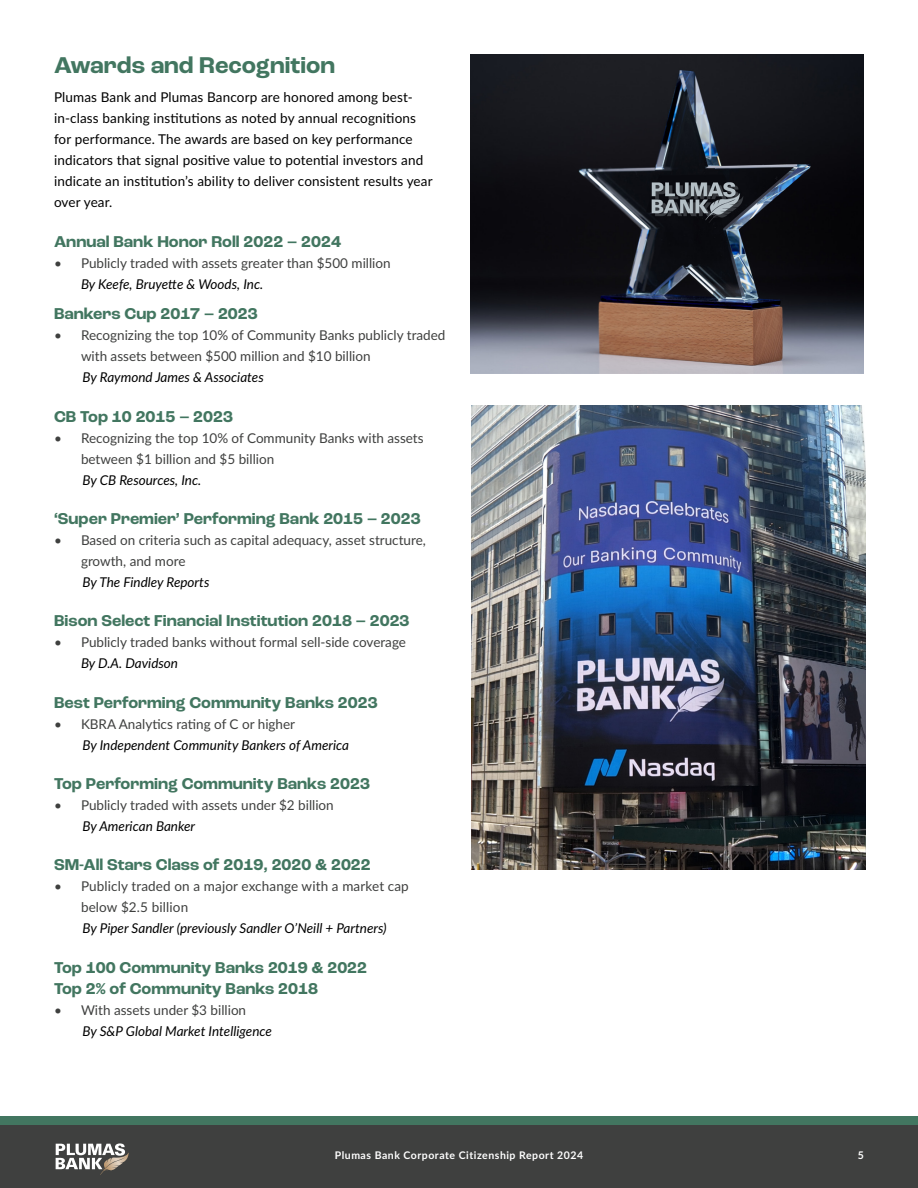
<style>
.page{position:relative;width:918px;height:1188px;background:#fff}
.page>*{position:absolute;margin:0;border:0;box-sizing:border-box;transform-origin:0 0}
.t1{font:100 extra-condensed 24px "Roc Grotesk Variable";color:#427660}
.t2{font:100 extra-condensed 16.5px/21px "Roc Grotesk Variable";color:#427660}
.t3{font:13.5px/21px "Lato";color:#3f403f}
.t4{font:13.5px/21px "Lato";letter-spacing:.01em;color:#000}
.t5{font:italic 13.5px "Lato";color:#000}
.t6{font:700 10.5px "Lato";letter-spacing:.05em;color:#fff}
</style>
<div class="page">
<img style="left:471px;top:405px;width:394px;height:465px">
<img style="left:470px;top:54px;width:394px;height:320px">
<div style="left:0;top:1125px;width:918px;height:63px;background:#3f403f"></div>
<div style="left:0;top:1116px;width:918px;height:9px;background:#427660"></div>
<svg style="left:56px;top:1143px;width:73px;height:32px"></svg>
<h1 class="t1" style="left:54px;top:52px;width:283px">Awards and Recognition</h1>
<p class="t4" style="left:54px;top:86px;width:380px">Plumas Bank and Plumas Bancorp are honored among best&shy;in-class banking institutions as noted by annual recognitions for performance. The awards are based on key performance indicators that signal positive value to potential investors and indicate an institution’s ability to deliver consistent results year over year.</p>
<p class="t2" style="left:54px;top:231px;width:289px">Annual Bank Honor Roll 2022 – 2024</p>
<p class="t3" style="left:54px;top:252px;width:338px">• Publicly traded with assets greater than $500 million</p>
<p class="t5" style="left:81px;top:274px;width:184px">By Keefe, Bruyette &amp; Woods, Inc.</p>
<p class="t2" style="left:54px;top:304px;width:205px">Bankers Cup 2017 – 2023</p>
<p class="t3" style="left:81px;top:324px;width:366px;text-indent:-27px">• Recognizing the top 10% of Community Banks publicly traded with assets between $500 million and $10 billion</p>
<p class="t5" style="left:82px;top:368px;width:183px">By Raymond James &amp; Associates</p>
<p class="t2" style="left:54px;top:406px;width:181px">CB Top 10 2015 – 2023</p>
<p class="t3" style="left:81px;top:427px;width:344px;text-indent:-27px">• Recognizing the top 10% of Community Banks with assets between $1 billion and $5 billion</p>
<p class="t5" style="left:82px;top:470px;width:120px">By CB Resources, Inc.</p>
<p class="t2" style="left:54px;top:508px;width:368px">‘Super Premier’ Performing Bank 2015 – 2023</p>
<p class="t3" style="left:81px;top:529px;width:346px;text-indent:-27px">• Based on criteria such as capital adequacy, asset structure, growth, and more</p>
<p class="t5" style="left:82px;top:572px;width:128px">By The Findley Reports</p>
<p class="t2" style="left:54px;top:611px;width:357px">Bison Select Financial Institution 2018 – 2023</p>
<p class="t3" style="left:54px;top:631px;width:354px">• Publicly traded banks without formal sell-side coverage</p>
<p class="t5" style="left:81px;top:654px;width:99px">By D.A. Davidson</p>
<p class="t2" style="left:54px;top:692px;width:325px">Best Performing Community Banks 2023</p>
<p class="t3" style="left:54px;top:713px;width:243px">• KBRA Analytics rating of C or higher</p>
<p class="t5" style="left:82px;top:735px;width:268px">By Independent Community Bankers of America</p>
<p class="t2" style="left:54px;top:773px;width:317px">Top Performing Community Banks 2023</p>
<p class="t3" style="left:54px;top:794px;width:281px">• Publicly traded with assets under $2 billion</p>
<p class="t5" style="left:82px;top:816px;width:114px">By American Banker</p>
<p class="t2" style="left:54px;top:855px;width:318px">SM-All Stars Class of 2019, 2020 &amp; 2022</p>
<p class="t3" style="left:81px;top:875px;width:329px;text-indent:-27px">• Publicly traded on a major exchange with a market cap below $2.5 billion</p>
<p class="t5" style="left:82px;top:919px;width:306px">By Piper Sandler (previously Sandler O’Neill + Partners)</p>
<p class="t2" style="left:54px;top:957px;width:315px">Top 100 Community Banks 2019 &amp; 2022<br>Top 2% of Community Banks 2018</p>
<p class="t3" style="left:54px;top:999px;width:194px">• With assets under $3 billion</p>
<p class="t5" style="left:82px;top:1021px;width:191px">By S&amp;P Global Market Intelligence</p>
<p class="t6" style="left:335px;top:1148px;width:250px">Plumas Bank Corporate Citizenship Report 2024</p>
<p class="t6" style="left:858px;top:1148px;width:8px">5</p>
</div>
